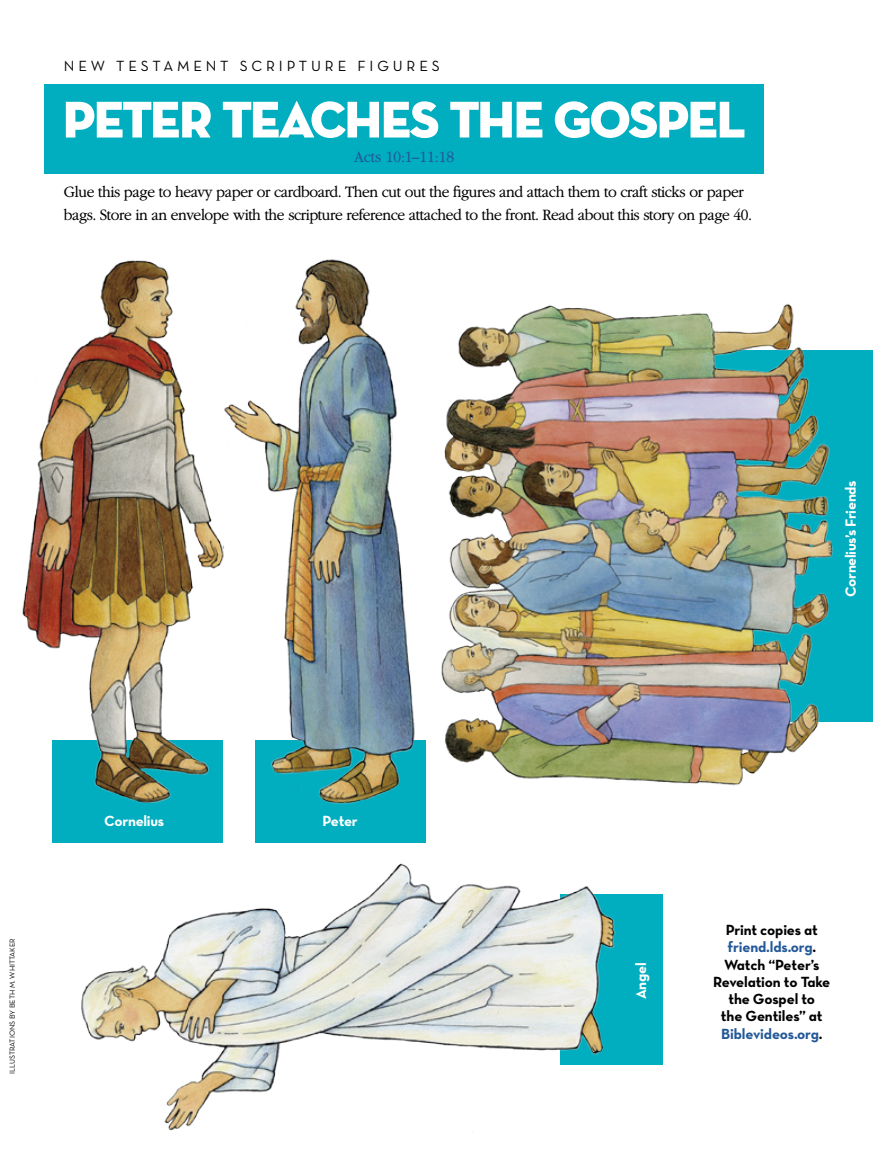
<style>
.page{position:relative;width:893px;height:1161px;background:#fff}
.page>*{position:absolute;margin:0;border:0;box-sizing:border-box;transform-origin:0 0}
.ARTCL_title{font:52.5px "Neutralds Lat Titling Display";letter-spacing:-.035em;color:#fff}
.ARTCL_para_regular{font:300 16.5px/22.5px "Garamondlds Lat Plus";letter-spacing:-.03em;color:#000;scale:.95 1}
.ARTCL_para_regular-2{font:300 16.5px "Garamondlds Lat Plus";letter-spacing:-.01em;color:#235897;scale:.95 1}
.INFO_para_neutra{font:15px/17.2px "Neutralds Lat Bold Alt";letter-spacing:-.01em;color:#000;text-align:center}
.t1{font:15px "Neutralds Lat Bold Alt";letter-spacing:-.02em;color:#fff}
.t2{font:15px "Neutralds Lat Book Alt";letter-spacing:.255em;color:#000}
.t3{font:7.5px "Neutralds Lat Book Alt";color:#000}
.s1{color:#235897}
</style>
<div class="page">
<div style="left:255px;top:740px;width:170px;height:102px;background:#00aebf"></div>
<div style="left:561px;top:894px;width:102px;height:170px;background:#00aebf"></div>
<div style="left:53px;top:740px;width:170px;height:102px;background:#00aebf"></div>
<div style="left:697px;top:350px;width:175px;height:372px;background:#00aebf"></div>
<div style="left:44px;top:84px;width:720px;height:90px;background:#00aebf"></div>
<img style="left:441px;top:304px;width:393px;height:482px">
<img style="left:22px;top:260px;width:201px;height:560px">
<img style="left:81px;top:863px;width:546px;height:270px">
<img style="left:223px;top:259px;width:203px;height:558px">
<p class="t2" style="left:64px;top:55px;width:378px">NEW TESTAMENT SCRIPTURE FIGURES</p>
<p class="ARTCL_title" style="left:63px;top:78px;width:684px">PETER TEACHES THE GOSPEL</p>
<p class="ARTCL_para_regular-2" style="left:354px;top:145px;width:107px">Acts 10:1–11:18</p>
<p class="ARTCL_para_regular" style="left:64px;top:180px;width:726px">Glue this page to heavy paper or cardboard. Then cut out the figures and attach them to craft sticks or paper bags. Store in an envelope with the scripture reference attached to the front. Read about this story on page 40.</p>
<p class="t3" style="left:7px;top:1074px;width:137px;rotate:-90deg">ILLUSTRATIONS BY BETH M. WHITTAKER</p>
<p class="t1" style="left:104px;top:808px;width:61px">Cornelius</p>
<p class="t1" style="left:323px;top:808px;width:37px">Peter</p>
<p class="t1" style="left:838px;top:597px;width:118px;rotate:-90deg">Cornelius’s Friends</p>
<p class="t1" style="left:629px;top:999px;width:38px;rotate:-90deg">Angel</p>
<p class="INFO_para_neutra" style="left:713px;top:921px;width:119px">Print copies at <span class="s1">friend.lds.org</span>.<br>Watch “Peter’s<br>Revelation to Take the Gospel to<br>the Gentiles” at<br><span class="s1">Biblevideos.org</span>.</p>
</div>
